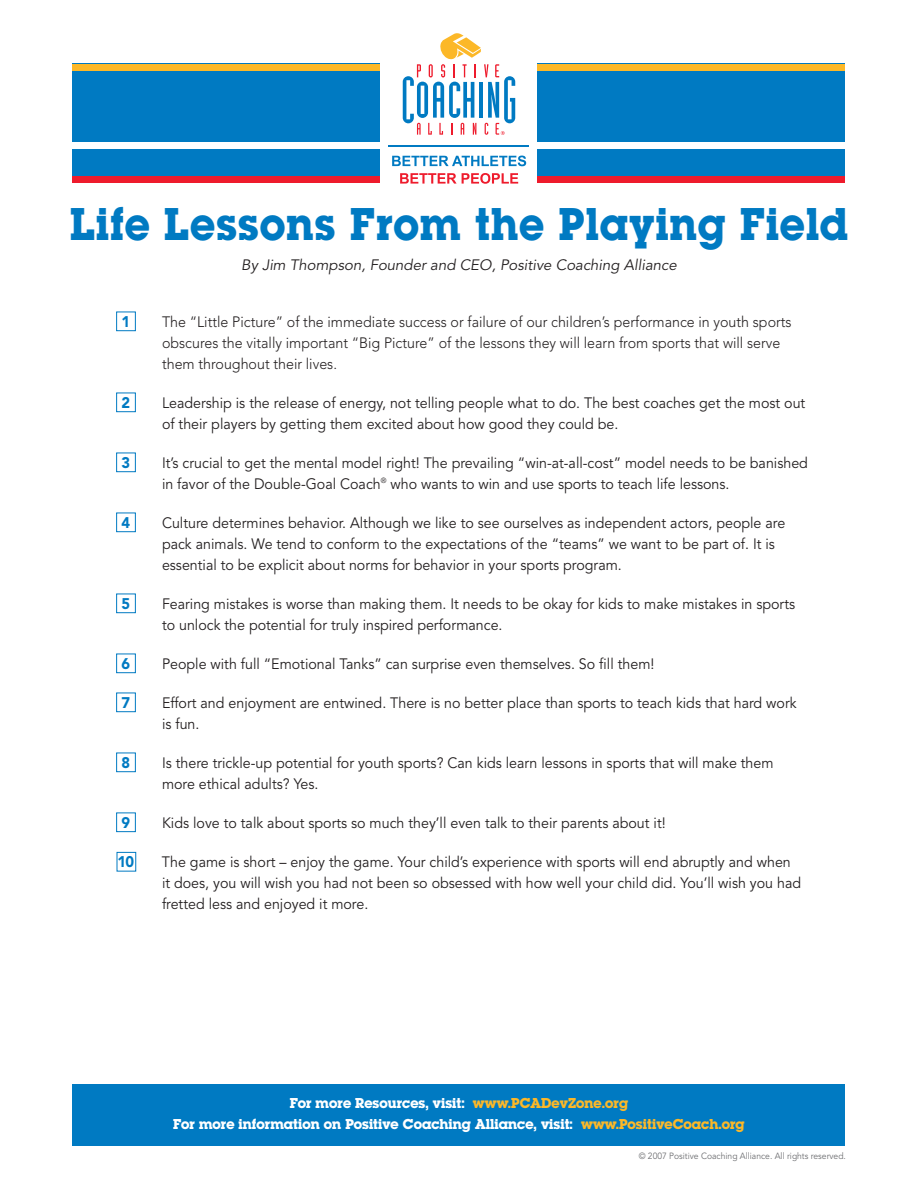
<style>
.page{position:relative;width:918px;height:1188px;background:#fff}
.page>*{position:absolute;margin:0;border:0;box-sizing:border-box;transform-origin:0 0}
.t1{font:48px "Lubalin Graph Bld";letter-spacing:.03em;color:#007ac2;scale:.94 1}
.text{font:900 15.3px "Avenir";color:#007ac2;scale:.95 1}
.text-2{font:15px/21px "Avenir";color:#231f20;scale:.95 1}
.text-3{font:300 15px/21px "Avenir";color:#231f20;scale:.95 1}
.t2{font:15px "Lubalin Graph Bld";letter-spacing:.005em;color:#fff}
.t3{font:italic 15px "Avenir";color:#231f20}
.t4{font:9px "Avenir";color:#6c6d70;scale:.95 1}
.s1{color:#fcb828}
</style>
<div class="page">
<div style="left:72px;top:64px;width:308px;height:119px;background:#007ac2"></div>
<div style="left:537px;top:64px;width:308px;height:119px;background:#007ac2"></div>
<svg style="left:403px;top:33px;width:112px;height:102px"></svg>
<hr style="left:389px;top:146px;width:140px;height:1px;background:#007ac2">
<svg style="left:392px;top:156px;width:134px;height:10px"></svg>
<svg style="left:400px;top:173px;width:118px;height:11px"></svg>
<div style="left:70px;top:142px;width:311px;height:7px;background:#fff"></div>
<div style="left:72px;top:176px;width:308px;height:7px;background:#ee1b2c"></div>
<div style="left:72px;top:64px;width:308px;height:7px;background:#fcb828"></div>
<div style="left:537px;top:142px;width:311px;height:7px;background:#fff"></div>
<div style="left:537px;top:176px;width:308px;height:7px;background:#ee1b2c"></div>
<div style="left:537px;top:64px;width:308px;height:7px;background:#fcb828"></div>
<div style="left:73px;top:1084px;width:772px;height:62px;background:#007ac2"></div>
<div style="left:116px;top:813px;width:20px;height:19px;border:1px solid #007ac2"></div>
<div style="left:116px;top:753px;width:20px;height:19px;border:1px solid #007ac2"></div>
<div style="left:116px;top:693px;width:20px;height:19px;border:1px solid #007ac2"></div>
<div style="left:116px;top:654px;width:20px;height:19px;border:1px solid #007ac2"></div>
<div style="left:116px;top:594px;width:20px;height:19px;border:1px solid #007ac2"></div>
<div style="left:116px;top:513px;width:20px;height:19px;border:1px solid #007ac2"></div>
<div style="left:116px;top:453px;width:20px;height:19px;border:1px solid #007ac2"></div>
<div style="left:116px;top:393px;width:20px;height:19px;border:1px solid #007ac2"></div>
<div style="left:116px;top:312px;width:20px;height:19px;border:1px solid #007ac2"></div>
<p class="t1" style="left:70px;top:192px;width:829px">Life Lessons From the Playing Field</p>
<p class="t3" style="left:241px;top:256px;width:437px">By Jim Thompson, Founder and CEO, Positive Coaching Alliance</p>
<p class="text" style="left:122px;top:312px;width:11px">1</p>
<p class="text-3" style="left:162px;top:311px;width:664px">The “Little Picture” of the immediate success or failure of our children’s performance in youth sports obscures the vitally important “Big Picture” of the lessons they will learn from sports that will serve them throughout their lives.</p>
<p class="text" style="left:122px;top:393px;width:11px">2</p>
<p class="text-2" style="left:162px;top:392px;width:679px">Leadership is the release of energy, not telling people what to do. The best coaches get the most out of their players by getting them excited about how good they could be.</p>
<p class="text" style="left:122px;top:453px;width:11px">3</p>
<p class="text-2" style="left:162px;top:452px;width:682px">It’s crucial to get the mental model right! The prevailing “win-at-all-cost” model needs to be banished in favor of the Double-Goal Coach<sup>®</sup> who wants to win and use sports to teach life lessons.</p>
<p class="text" style="left:122px;top:513px;width:11px">4</p>
<p class="text-2" style="left:162px;top:512px;width:658px">Culture determines behavior. Although we like to see ourselves as independent actors, people are pack animals. We tend to conform to the expectations of the “teams” we want to be part of. It is essential to be explicit about norms for behavior in your sports program.</p>
<p class="text" style="left:122px;top:594px;width:11px">5</p>
<p class="text-2" style="left:162px;top:593px;width:668px">Fearing mistakes is worse than making them. It needs to be okay for kids to make mistakes in sports to unlock the potential for truly inspired performance.</p>
<p class="text" style="left:122px;top:654px;width:11px">6</p>
<p class="text-2" style="left:162px;top:653px;width:520px">People with full “Emotional Tanks” can surprise even themselves. So fill them!</p>
<p class="text" style="left:122px;top:693px;width:11px">7</p>
<p class="text-2" style="left:162px;top:692px;width:670px">Effort and enjoyment are entwined. There is no better place than sports to teach kids that hard work is fun.</p>
<p class="text" style="left:122px;top:753px;width:11px">8</p>
<p class="text-2" style="left:162px;top:752px;width:645px">Is there trickle-up potential for youth sports? Can kids learn lessons in sports that will make them more ethical adults? Yes.</p>
<p class="text" style="left:122px;top:813px;width:11px">9</p>
<p class="text-2" style="left:162px;top:812px;width:532px">Kids love to talk about sports so much they’ll even talk to their parents about it!</p>
<p class="text" style="left:118px;top:852px;width:19px">10</p>
<p class="text-2" style="left:162px;top:851px;width:674px">The game is short – enjoy the game. Your child’s experience with sports will end abruptly and when it does, you will wish you had not been so obsessed with how well your child did. You’ll wish you had fretted less and enjoyed it more.</p>
<p class="t2" style="left:290px;top:1093px;width:340px">For more Resources, visit: <span class="s1">www.PCADevZone.org</span></p>
<p class="t2" style="left:173px;top:1114px;width:573px">For more information on Positive Coaching Alliance, visit: <span class="s1">www.PositiveCoach.org</span></p>
<p class="t4" style="left:639px;top:1150px;width:220px">© 2007 Positive Coaching Alliance. All rights reserved.</p>
</div>
